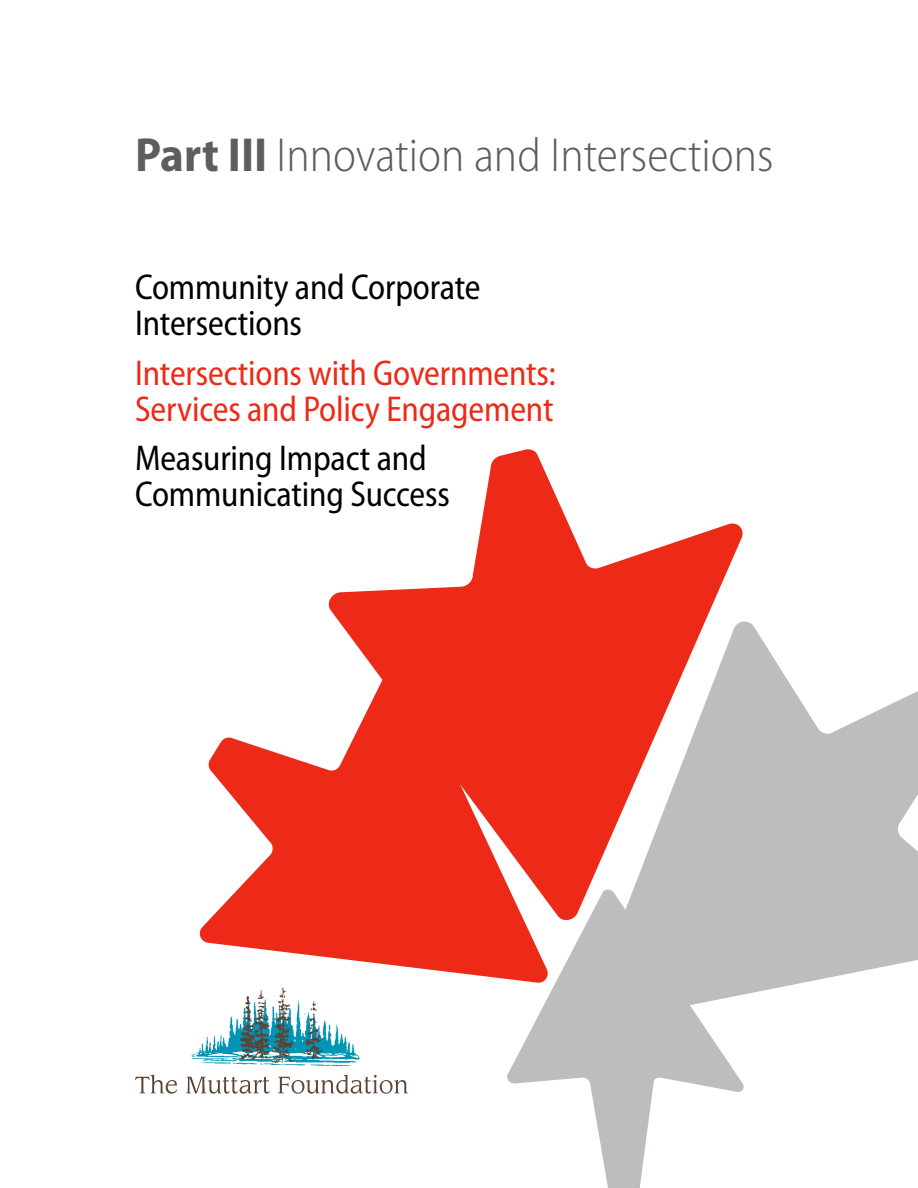
<style>
.page{position:relative;width:918px;height:1188px;background:#fff}
.page>*{position:absolute;margin:0;border:0;box-sizing:border-box;transform-origin:0 0}
.t1{font:300 semi-condensed 48px "Myriad Pro";color:#5e5e5f}
.t2{font:semi-condensed 36px/36px "Myriad Pro";letter-spacing:-.005em;color:#000;scale:.95 1}
.t3{font:semi-condensed 36px/36px "Myriad Pro";letter-spacing:-.005em;color:#ed2a17;scale:.95 1}
.s1{font-weight:700}
</style>
<div class="page">
<svg style="left:745px;top:621px;width:173px;height:373px;fill:#bcbdbd"></svg>
<svg style="left:199px;top:737px;width:306px;height:242px;fill:#ed2a17"></svg>
<svg style="left:505px;top:888px;width:241px;height:300px;fill:#bcbdbd"></svg>
<svg style="left:326px;top:449px;width:419px;height:474px;fill:#ed2a17"></svg>
<svg style="left:135px;top:1075px;width:42px;height:19px"></svg>
<svg style="left:186px;top:1077px;width:84px;height:17px"></svg>
<svg style="left:278px;top:1076px;width:130px;height:18px"></svg>
<img style="left:191px;top:987px;width:186px;height:89px">
<img style="left:239px;top:988px;width:125px;height:75px">
<h1 class="t1" style="left:135px;top:129px;width:640px"><span class="s1">Part III</span> Innovation and Intersections</h1>
<p class="t2" style="left:135px;top:269px;width:365px">Community and Corporate<br>Intersections</p>
<p class="t3" style="left:135px;top:354px;width:444px">Intersections with Governments:<br>Services and Policy Engagement</p>
<p class="t2" style="left:135px;top:440px;width:333px">Measuring Impact and<br>Communicating Success</p>
</div>
